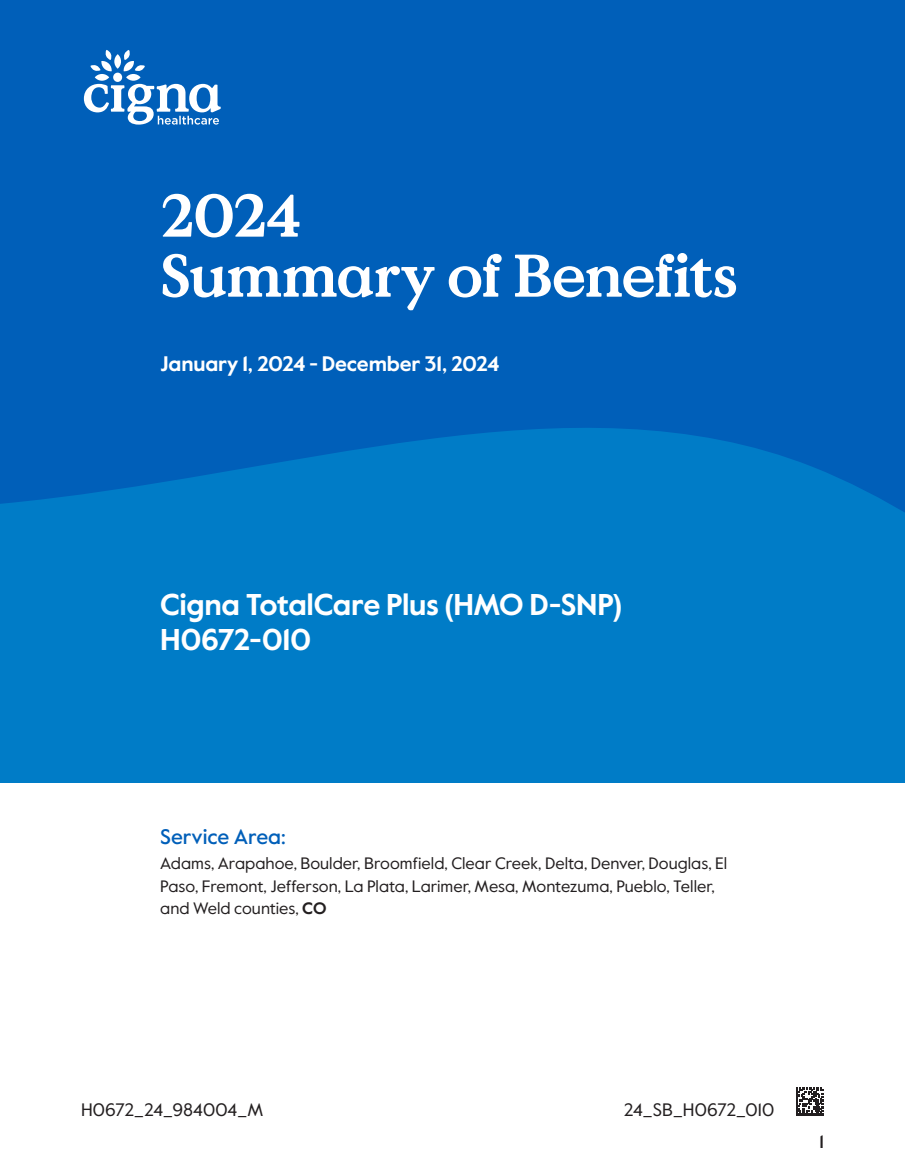
<style>
.page{position:relative;width:905px;height:1175px;background:#fff}
.page>*{position:absolute;margin:0;border:0;box-sizing:border-box;transform-origin:0 0}
.t1{font:700 60px "Value Serif Pro";letter-spacing:-.03em;color:#fff}
.subtitle_toc{font:700 30px/34.5px "Value Sans Pro";letter-spacing:-.015em;color:#fff}
.dates{font:700 21px "Value Sans Pro";letter-spacing:-.01em;color:#fff}
.service_area_heading{font:500 21px "Value Sans Pro";letter-spacing:-.005em;color:#005fb9}
.mat_ID{font:18px "Value Sans Pro";color:#231f20}
.print_code{font:18px "Value Sans Pro";letter-spacing:.005em;color:#231f20}
.t2{font:500 18px "Value Sans Pro";color:#231f20}
.para_service_area{font:16.5px/22.5px "Value Sans Pro";color:#231f20}
.s1{font-weight:700}
</style>
<div class="page">
<svg style="left:796px;top:1087px;width:28px;height:28px"></svg>
<div style="left:0;top:338px;width:904px;height:445px;background:#007cc7"></div>
<svg style="left:0;top:0;width:904px;height:512px;background:#0062ba"></svg>
<svg style="left:84px;top:50px;width:137px;height:75px"></svg>
<p class="t1" style="left:160px;top:179px;width:143px">2024</p>
<p class="t1" style="left:160px;top:239px;width:579px">Summary of Benefits</p>
<p class="dates" style="left:160px;top:351px;width:341px">January 1, 2024 - December 31, 2024</p>
<p class="subtitle_toc" style="left:160px;top:589px;width:463px">Cigna TotalCare Plus (HMO D-SNP)<br>H0672-010</p>
<p class="service_area_heading" style="left:160px;top:823px;width:127px">Service Area:</p>
<p class="para_service_area" style="left:160px;top:852px;width:568px">Adams, Arapahoe, Boulder, Broomfield, Clear Creek, Delta, Denver, Douglas, El<br>Paso, Fremont, Jefferson, La Plata, Larimer, Mesa, Montezuma, Pueblo, Teller, and Weld counties, <span class="s1">CO</span></p>
<p class="mat_ID" style="left:81px;top:1098px;width:184px">H0672_24_984004_M</p>
<p class="print_code" style="left:624px;top:1098px;width:152px">24_SB_H0672_010</p>
<p class="t2" style="left:819px;top:1130px;width:6px">1</p>
</div>
